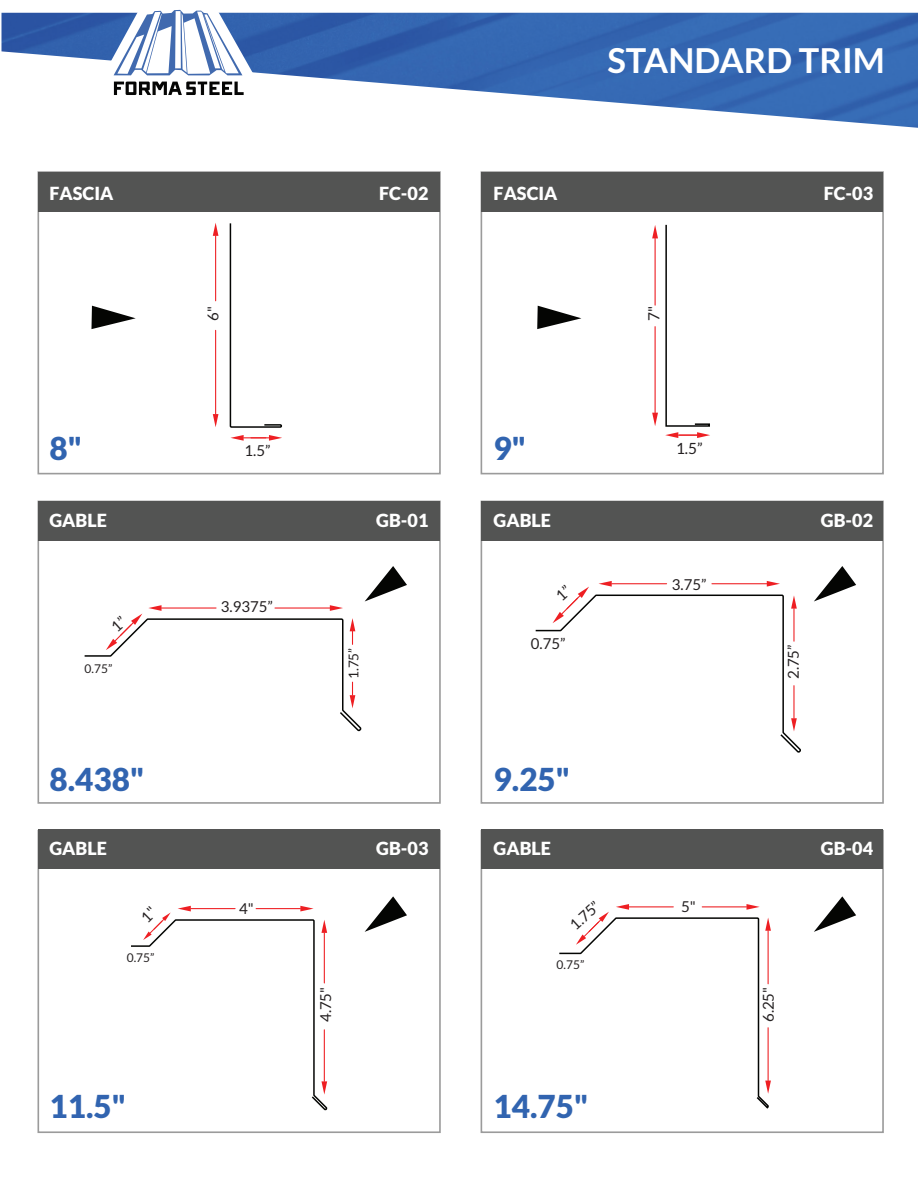
<style>
.page{position:relative;width:918px;height:1188px;background:#fff}
.page>*{position:absolute;margin:0;border:0;box-sizing:border-box;transform-origin:0 0}
.t1{font:700 34.5px "Lato";color:#fff}
.t2{font:900 31.5px "Lato";color:#3164b0}
.t3{font:900 18px "Lato";color:#fff}
.t4{font:15.45px "Lato";color:#231f20}
.t5{font:15px "Lato";color:#231f20}
.t6{font:13.5px "Lato";color:#231f20}
.t7{font:12px "Lato";color:#231f20}
</style>
<div class="page">
<div style="left:37px;top:171px;width:404px;height:303px;border:2px solid #9b9b9b"></div>
<div style="left:481px;top:171px;width:403px;height:303px;border:2px solid #9b9b9b"></div>
<div style="left:37px;top:501px;width:404px;height:303px;border:2px solid #9b9b9b"></div>
<div style="left:481px;top:501px;width:403px;height:303px;border:2px solid #9b9b9b"></div>
<div style="left:37px;top:830px;width:404px;height:303px;border:2px solid #9b9b9b"></div>
<div style="left:481px;top:830px;width:403px;height:303px;border:2px solid #9b9b9b"></div>
<div style="left:38px;top:172px;width:402px;height:40px;background:#535453"></div>
<div style="left:481px;top:172px;width:402px;height:40px;background:#535453"></div>
<div style="left:38px;top:501px;width:402px;height:39px;background:#535453"></div>
<div style="left:481px;top:501px;width:402px;height:39px;background:#535453"></div>
<div style="left:38px;top:829px;width:402px;height:40px;background:#535453"></div>
<div style="left:481px;top:829px;width:402px;height:40px;background:#535453"></div>
<img style="left:2px;top:13px;width:916px;height:115px">
<svg style="left:71px;top:9px;width:215px;height:119px"></svg>
<svg style="left:91px;top:306px;width:45px;height:23px"></svg>
<svg style="left:537px;top:306px;width:44px;height:23px"></svg>
<svg style="left:814px;top:566px;width:42px;height:35px"></svg>
<svg style="left:365px;top:896px;width:42px;height:36px"></svg>
<svg style="left:814px;top:896px;width:42px;height:36px"></svg>
<svg style="left:230px;top:435px;width:52px;height:6px"></svg>
<hr style="left:215px;top:236px;width:1px;height:65px;background:#ee1f23">
<svg style="left:213px;top:223px;width:5px;height:13px"></svg>
<hr style="left:215px;top:330px;width:1px;height:84px;background:#ee1f23">
<svg style="left:213px;top:414px;width:5px;height:13px"></svg>
<hr style="left:655px;top:238px;width:1px;height:67px;background:#ee1f23">
<svg style="left:652px;top:225px;width:6px;height:13px"></svg>
<hr style="left:655px;top:327px;width:1px;height:86px;background:#ee1f23">
<svg style="left:652px;top:413px;width:6px;height:13px"></svg>
<svg style="left:229px;top:223px;width:53px;height:205px"></svg>
<svg style="left:665px;top:224px;width:45px;height:214px"></svg>
<svg style="left:559px;top:904px;width:212px;height:205px"></svg>
<svg style="left:84px;top:566px;width:323px;height:166px"></svg>
<svg style="left:535px;top:581px;width:266px;height:172px"></svg>
<svg style="left:131px;top:906px;width:197px;height:205px"></svg>
<h1 class="t1" style="left:607px;top:40px;width:279px">STANDARD TRIM</h1>
<p class="t3" style="left:50px;top:182px;width:65px">FASCIA</p>
<p class="t3" style="left:379px;top:182px;width:51px">FC-02</p>
<p class="t3" style="left:494px;top:182px;width:65px">FASCIA</p>
<p class="t3" style="left:824px;top:182px;width:51px">FC-03</p>
<p class="t5" style="left:205px;top:321px;width:16px;rotate:-90deg">6"</p>
<p class="t4" style="left:645px;top:321px;width:17px;rotate:-90deg">7"</p>
<h2 class="t2" style="left:50px;top:430px;width:34px">8"</h2>
<h2 class="t2" style="left:494px;top:430px;width:34px">9"</h2>
<p class="t5" style="left:245px;top:442px;width:28px">1.5”</p>
<p class="t4" style="left:676px;top:440px;width:28px">1.5”</p>
<p class="t3" style="left:50px;top:510px;width:59px">GABLE</p>
<p class="t3" style="left:376px;top:510px;width:54px">GB-01</p>
<p class="t7" style="left:85px;top:662px;width:29px">0.75”</p>
<p class="t5" style="left:221px;top:598px;width:54px">3.9375”</p>
<p class="t6" style="left:346px;top:679px;width:33px;rotate:-90deg">1.75”</p>
<p class="t3" style="left:494px;top:510px;width:59px">GABLE</p>
<p class="t3" style="left:821px;top:510px;width:54px">GB-02</p>
<p class="t5" style="left:531px;top:635px;width:36px">0.75”</p>
<p class="t5" style="left:672px;top:576px;width:36px">3.75”</p>
<p class="t5" style="left:785px;top:679px;width:36px;rotate:-90deg">2.75”</p>
<h2 class="t2" style="left:50px;top:761px;width:96px">8.438"</h2>
<h2 class="t2" style="left:494px;top:761px;width:78px">9.25"</h2>
<p class="t3" style="left:50px;top:838px;width:59px">GABLE</p>
<p class="t3" style="left:376px;top:838px;width:54px">GB-03</p>
<p class="t7" style="left:127px;top:951px;width:29px">0.75”</p>
<p class="t5" style="left:239px;top:900px;width:16px">4"</p>
<p class="t3" style="left:494px;top:838px;width:59px">GABLE</p>
<p class="t3" style="left:821px;top:838px;width:54px">GB-04</p>
<p class="t5" style="left:567px;top:921px;width:36px;rotate:-42deg">1.75”</p>
<p class="t7" style="left:557px;top:958px;width:29px">0.75”</p>
<p class="t5" style="left:681px;top:898px;width:16px">5"</p>
<p class="t5" style="left:318px;top:1022px;width:37px;rotate:-90deg">4.75"</p>
<p class="t5" style="left:760px;top:1022px;width:37px;rotate:-90deg">6.25"</p>
<h2 class="t2" style="left:50px;top:1088px;width:78px">11.5"</h2>
<h2 class="t2" style="left:494px;top:1088px;width:96px">14.75"</h2>
</div>
